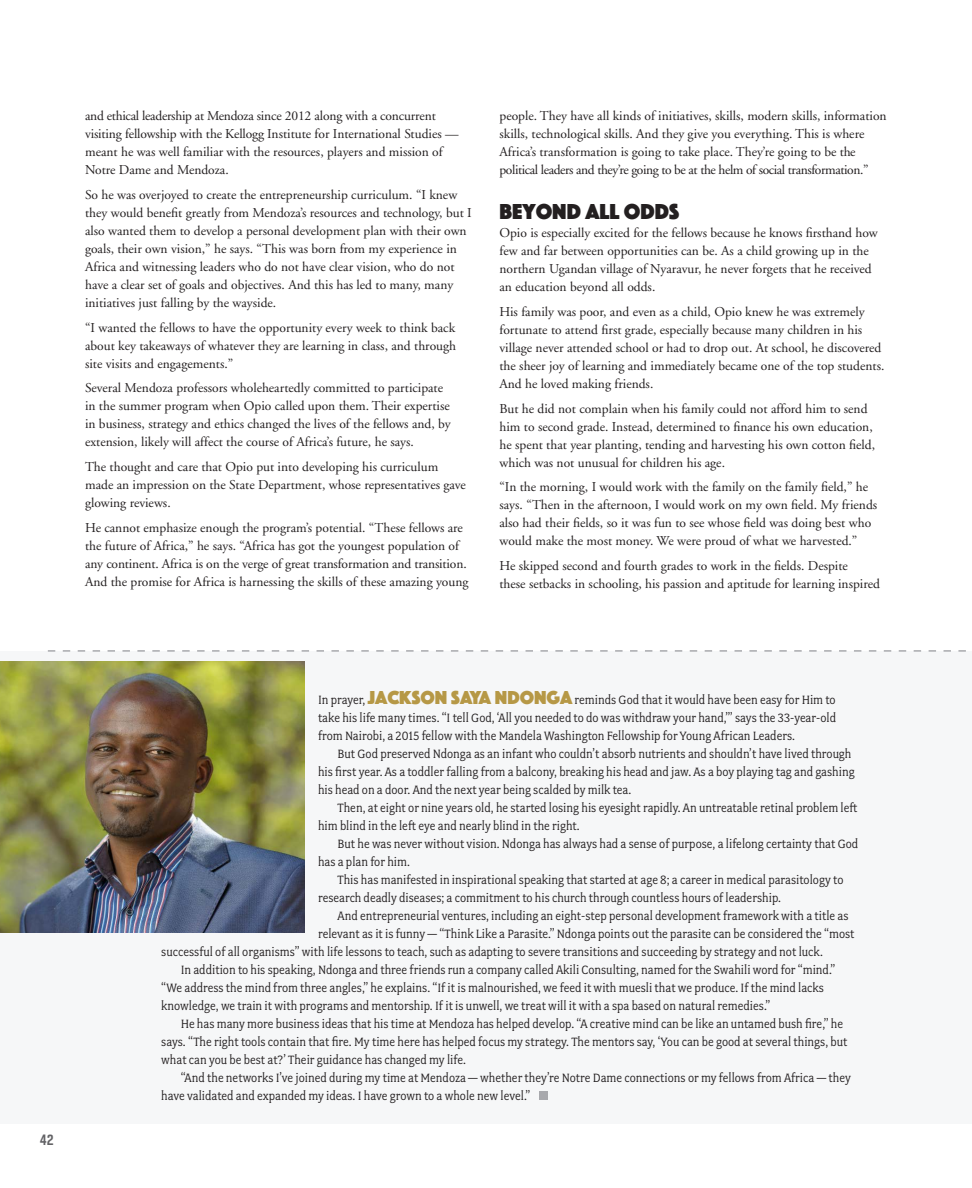
<style>
.page{position:relative;width:972px;height:1188px;background:#fff}
.page>*{position:absolute;margin:0;border:0;box-sizing:border-box;transform-origin:0 0}
.Fall_15_Body{font:22.5px "Phosphate Solid";color:#231f20}
.Fall_15_Body-2{font:13.5px/18px "Adobe Garamond";color:#231f20}
.Yali_sidebars{font:13.5px/18px "Fairplex Narrow";color:#231f20}
.t1{font:700 13.5px "Polaris Condensed";color:#636366}
.s1{font-family:"Phosphate Solid";font-size:19.5px;color:#b69846}
</style>
<div class="page">
<div style="left:0;top:651px;width:972px;height:473px;background:#f6f7f8"></div>
<img style="left:0;top:662px;width:305px;height:271px">
<div style="left:539px;top:1091px;width:9px;height:9px;background:#a8a9ad"></div>
<svg style="left:48px;top:650px;width:918px;height:2px"></svg>
<p class="Fall_15_Body-2" style="left:85px;top:107px;width:375px">and ethical leadership at Mendoza since 2012 along with a concurrent visiting fellowship with the Kellogg Institute for International Studies — meant he was well familiar with the resources, players and mission of Notre Dame and Mendoza.</p>
<p class="Fall_15_Body-2" style="left:85px;top:186px;width:388px">So he was overjoyed to create the entrepreneurship curriculum. “I knew they would benefit greatly from Mendoza’s resources and technology, but I also wanted them to develop a personal development plan with their own goals, their own vision,” he says. “This was born from my experience in Africa and witnessing leaders who do not have clear vision, who do not have a clear set of goals and objectives. And this has led to many, many initiatives just falling by the wayside.</p>
<p class="Fall_15_Body-2" style="left:85px;top:319px;width:373px;text-align:justify">“I wanted the fellows to have the opportunity every week to think back about key takeaways of whatever they are learning in class, and through site visits and engagements.”</p>
<p class="Fall_15_Body-2" style="left:85px;top:379px;width:367px">Several Mendoza professors wholeheartedly committed to participate in the summer program when Opio called upon them. Their expertise in business, strategy and ethics changed the lives of the fellows and, by extension, likely will affect the course of Africa’s future, he says.</p>
<p class="Fall_15_Body-2" style="left:85px;top:458px;width:382px">The thought and care that Opio put into developing his curriculum made an impression on the State Department, whose representatives gave glowing reviews.</p>
<p class="Fall_15_Body-2" style="left:85px;top:519px;width:385px">He cannot emphasize enough the program’s potential. “These fellows are the future of Africa,” he says. “Africa has got the youngest population of any continent. Africa is on the verge of great transformation and transition.<br>And the promise for Africa is harnessing the skills of these amazing young</p>
<p class="Fall_15_Body-2" style="left:500px;top:107px;width:389px">people. They have all kinds of initiatives, skills, modern skills, information skills, technological skills. And they give you everything. This is where Africa’s transformation is going to take place. They’re going to be the political leaders and they’re going to be at the helm of social transformation.”</p>
<p class="Fall_15_Body" style="left:500px;top:196px;width:181px">BEYOND ALL ODDS</p>
<p class="Fall_15_Body-2" style="left:500px;top:224px;width:380px">Opio is especially excited for the fellows because he knows firsthand how few and far between opportunities can be. As a child growing up in the northern Ugandan village of Nyaravur, he never forgets that he received an education beyond all odds.</p>
<p class="Fall_15_Body-2" style="left:500px;top:303px;width:386px">His family was poor, and even as a child, Opio knew he was extremely fortunate to attend first grade, especially because many children in his village never attended school or had to drop out. At school, he discovered the sheer joy of learning and immediately became one of the top students.<br>And he loved making friends.</p>
<p class="Fall_15_Body-2" style="left:500px;top:400px;width:377px">But he did not complain when his family could not afford him to send him to second grade. Instead, determined to finance his own education, he spent that year planting, tending and harvesting his own cotton field, which was not unusual for children his age.</p>
<p class="Fall_15_Body-2" style="left:500px;top:478px;width:379px">“In the morning, I would work with the family on the family field,” he says. “Then in the afternoon, I would work on my own field. My friends also had their fields, so it was fun to see whose field was doing best who would make the most money. We were proud of what we harvested.”</p>
<p class="Fall_15_Body-2" style="left:500px;top:557px;width:382px">He skipped second and fourth grades to work in the fields. Despite<br>these setbacks in schooling, his passion and aptitude for learning inspired</p>
<p class="t1" style="left:40px;top:1131px;width:16px">42</p>
<p class="Yali_sidebars" style="left:318px;top:690px;width:520px;text-align:justify">In prayer, <span class="s1">JACKSON SAYA NDONGA</span> reminds God that it would have been easy for Him to take his life many times. “I tell God, ‘All you needed to do was withdraw your hand,’” says the 33-year-old from Nairobi, a 2015 fellow with the Mandela Washington Fellowship for Young African Leaders.</p>
<p class="Yali_sidebars" style="left:318px;top:744px;width:538px;text-indent:20px">But God preserved Ndonga as an infant who couldn’t absorb nutrients and shouldn’t have lived through his first year. As a toddler falling from a balcony, breaking his head and jaw. As a boy playing tag and gashing his head on a door. And the next year being scalded by milk tea.</p>
<p class="Yali_sidebars" style="left:318px;top:798px;width:541px;text-indent:20px">Then, at eight or nine years old, he started losing his eyesight rapidly. An untreatable retinal problem left him blind in the left eye and nearly blind in the right.</p>
<p class="Yali_sidebars" style="left:318px;top:834px;width:542px;text-indent:20px">But he was never without vision. Ndonga has always had a sense of purpose, a lifelong certainty that God has a plan for him.</p>
<p class="Yali_sidebars" style="left:318px;top:870px;width:527px;text-indent:20px">This has manifested in inspirational speaking that started at age 8; a career in medical parasitology to research deadly diseases; a commitment to his church through countless hours of leadership.</p>
<p class="Yali_sidebars" style="left:338px;top:906px;width:513px">And entrepreneurial ventures, including an eight-step personal development framework with a title as</p>
<p class="Yali_sidebars" style="left:318px;top:924px;width:538px">relevant as it is funny — “Think Like a Parasite.” Ndonga points out the parasite can be considered the “most</p>
<p class="Yali_sidebars" style="left:161px;top:942px;width:663px">successful of all organisms” with life lessons to teach, such as adapting to severe transitions and succeeding by strategy and not luck.</p>
<p class="Yali_sidebars" style="left:161px;top:960px;width:676px;text-indent:20px">In addition to his speaking, Ndonga and three friends run a company called Akili Consulting, named for the Swahili word for “mind.” “We address the mind from three angles,” he explains. “If it is malnourished, we feed it with muesli that we produce. If the mind lacks knowledge, we train it with programs and mentorship. If it is unwell, we treat will it with a spa based on natural remedies.”</p>
<p class="Yali_sidebars" style="left:161px;top:1014px;width:688px;text-indent:20px">He has many more business ideas that his time at Mendoza has helped develop. “A creative mind can be like an untamed bush fire,” he says. “The right tools contain that fire. My time here has helped focus my strategy. The mentors say, ‘You can be good at several things, but what can you be best at?’ Their guidance has changed my life.</p>
<p class="Yali_sidebars" style="left:161px;top:1068px;width:691px;text-indent:20px">“And the networks I’ve joined during my time at Mendoza — whether they’re Notre Dame connections or my fellows from Africa — they have validated and expanded my ideas. I have grown to a whole new level.”</p>
</div>
